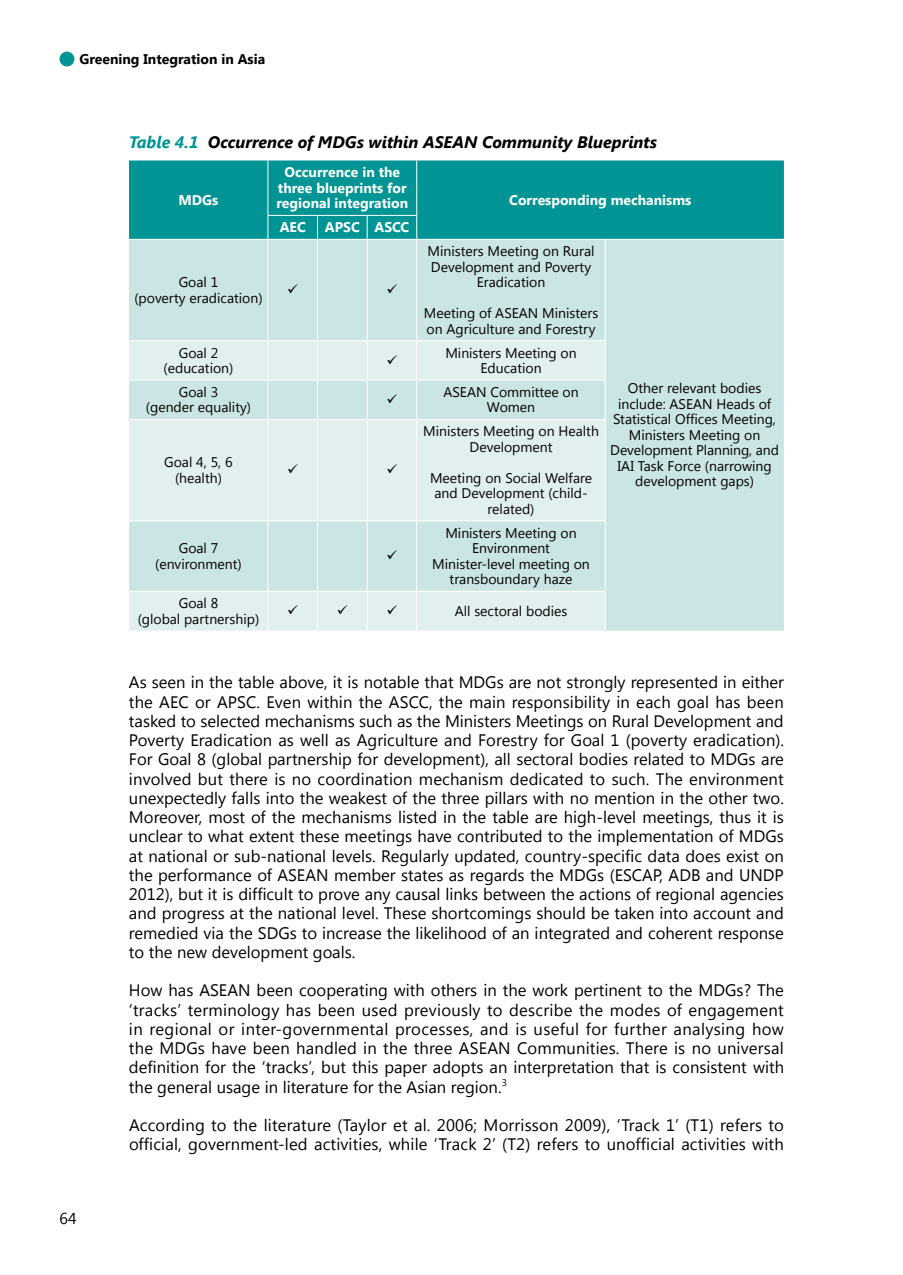
<style>
.page{position:relative;width:903px;height:1275px;background:#fff}
.page>*{position:absolute;margin:0;border:0;box-sizing:border-box;transform-origin:0 0}
.t1{font:16.62px/19.2px "Segoe UI";letter-spacing:.01em;color:#000;text-align:justify}
.t2{font:italic 700 16.62px "Segoe UI";color:#000}
.t3{font:15.75px "Segoe UI";color:#000}
.t4{font:14px/15.4px "Segoe UI";color:#000;text-align:center}
.t5{font:700 14px/15.4px "Segoe UI";color:#fff;text-align:center}
.t6{font:700 14px "Segoe UI";color:#000}
.s1{color:#009495}
</style>
<div class="page">
<div style="left:60px;top:52px;width:14px;height:14px;background:#009495;border-radius:50%"></div>
<div style="left:129px;top:160px;width:655px;height:79px;background:#009495"></div>
<div style="left:129px;top:240px;width:655px;height:391px;background:#cbe4e4"></div>
<svg style="left:129px;top:341px;width:476px;height:290px;background:#d8ebeb"></svg>
<hr style="left:267px;top:160px;width:1px;height:55px;background:#fff">
<hr style="left:416px;top:160px;width:1px;height:55px;background:#fff">
<hr style="left:267px;top:215px;width:50px;height:1px;background:#fff">
<svg style="left:267px;top:216px;width:1px;height:23px"></svg>
<hr style="left:317px;top:215px;width:50px;height:1px;background:#fff">
<svg style="left:317px;top:216px;width:1px;height:23px"></svg>
<hr style="left:367px;top:215px;width:50px;height:1px;background:#fff">
<svg style="left:367px;top:216px;width:1px;height:23px"></svg>
<svg style="left:416px;top:216px;width:1px;height:23px"></svg>
<hr style="left:267px;top:240px;width:1px;height:100px;background:#fff">
<hr style="left:317px;top:240px;width:1px;height:100px;background:#fff">
<hr style="left:367px;top:240px;width:1px;height:100px;background:#fff">
<hr style="left:416px;top:240px;width:1px;height:100px;background:#fff">
<hr style="left:605px;top:240px;width:1px;height:100px;background:#fff">
<hr style="left:129px;top:340px;width:139px;height:1px;background:#fff">
<hr style="left:268px;top:340px;width:49px;height:1px;background:#fff">
<hr style="left:267px;top:341px;width:1px;height:39px;background:#fff">
<hr style="left:317px;top:340px;width:50px;height:1px;background:#fff">
<hr style="left:317px;top:341px;width:1px;height:39px;background:#fff">
<hr style="left:367px;top:340px;width:50px;height:1px;background:#fff">
<hr style="left:367px;top:341px;width:1px;height:39px;background:#fff">
<hr style="left:417px;top:340px;width:189px;height:1px;background:#fff">
<hr style="left:416px;top:341px;width:1px;height:39px;background:#fff">
<hr style="left:605px;top:341px;width:1px;height:39px;background:#fff">
<hr style="left:129px;top:380px;width:139px;height:1px;background:#fff">
<hr style="left:268px;top:380px;width:49px;height:1px;background:#fff">
<hr style="left:267px;top:381px;width:1px;height:38px;background:#fff">
<hr style="left:317px;top:380px;width:50px;height:1px;background:#fff">
<hr style="left:317px;top:381px;width:1px;height:38px;background:#fff">
<hr style="left:367px;top:380px;width:50px;height:1px;background:#fff">
<hr style="left:367px;top:381px;width:1px;height:38px;background:#fff">
<hr style="left:417px;top:380px;width:189px;height:1px;background:#fff">
<hr style="left:416px;top:381px;width:1px;height:38px;background:#fff">
<hr style="left:605px;top:381px;width:1px;height:38px;background:#fff">
<hr style="left:129px;top:419px;width:139px;height:1px;background:#fff">
<hr style="left:268px;top:419px;width:49px;height:1px;background:#fff">
<hr style="left:267px;top:420px;width:1px;height:100px;background:#fff">
<hr style="left:317px;top:419px;width:50px;height:1px;background:#fff">
<hr style="left:317px;top:420px;width:1px;height:100px;background:#fff">
<hr style="left:367px;top:419px;width:50px;height:1px;background:#fff">
<hr style="left:367px;top:420px;width:1px;height:100px;background:#fff">
<hr style="left:417px;top:419px;width:189px;height:1px;background:#fff">
<hr style="left:416px;top:420px;width:1px;height:100px;background:#fff">
<hr style="left:605px;top:420px;width:1px;height:100px;background:#fff">
<hr style="left:129px;top:520px;width:139px;height:1px;background:#fff">
<hr style="left:268px;top:520px;width:49px;height:1px;background:#fff">
<hr style="left:267px;top:521px;width:1px;height:70px;background:#fff">
<hr style="left:317px;top:520px;width:50px;height:1px;background:#fff">
<hr style="left:317px;top:521px;width:1px;height:70px;background:#fff">
<hr style="left:367px;top:520px;width:50px;height:1px;background:#fff">
<hr style="left:367px;top:521px;width:1px;height:70px;background:#fff">
<hr style="left:417px;top:520px;width:189px;height:1px;background:#fff">
<hr style="left:416px;top:521px;width:1px;height:70px;background:#fff">
<hr style="left:605px;top:521px;width:1px;height:70px;background:#fff">
<hr style="left:129px;top:591px;width:139px;height:1px;background:#fff">
<hr style="left:268px;top:591px;width:49px;height:1px;background:#fff">
<hr style="left:267px;top:592px;width:1px;height:39px;background:#fff">
<hr style="left:317px;top:591px;width:50px;height:1px;background:#fff">
<hr style="left:317px;top:592px;width:1px;height:39px;background:#fff">
<hr style="left:367px;top:591px;width:50px;height:1px;background:#fff">
<hr style="left:367px;top:592px;width:1px;height:39px;background:#fff">
<hr style="left:417px;top:591px;width:189px;height:1px;background:#fff">
<hr style="left:416px;top:592px;width:1px;height:39px;background:#fff">
<hr style="left:605px;top:592px;width:1px;height:39px;background:#fff">
<svg style="left:288px;top:284px;width:10px;height:10px"></svg>
<svg style="left:387px;top:284px;width:10px;height:10px"></svg>
<svg style="left:387px;top:355px;width:10px;height:9px"></svg>
<svg style="left:387px;top:394px;width:10px;height:9px"></svg>
<svg style="left:288px;top:465px;width:10px;height:9px"></svg>
<svg style="left:387px;top:465px;width:10px;height:9px"></svg>
<svg style="left:387px;top:550px;width:10px;height:10px"></svg>
<svg style="left:288px;top:605px;width:10px;height:9px"></svg>
<svg style="left:338px;top:605px;width:9px;height:9px"></svg>
<svg style="left:387px;top:605px;width:10px;height:9px"></svg>
<p class="t6" style="left:79px;top:49px;width:187px">Greening Integration in Asia</p>
<p class="t2" style="left:129px;top:130px;width:530px"><span class="s1">Table 4.1</span> Occurrence of MDGs within ASEAN Community Blueprints</p>
<p class="t5" style="left:179px;top:191px;width:41px">MDGs</p>
<p class="t5" style="left:276px;top:164px;width:133px">Occurrence in the three blueprints for regional integration</p>
<p class="t5" style="left:280px;top:219px;width:28px">AEC</p>
<p class="t5" style="left:325px;top:219px;width:86px">APSC ASCC</p>
<p class="t4" style="left:134px;top:274px;width:130px">Goal 1<br>(poverty eradication)</p>
<p class="t5" style="left:509px;top:191px;width:184px">Corresponding mechanisms</p>
<p class="t4" style="left:428px;top:243px;width:168px">Ministers Meeting on Rural<br>Development and Poverty<br>Eradication</p>
<p class="t4" style="left:424px;top:305px;width:176px;text-align:left">Meeting of ASEAN Ministers on Agriculture and Forestry</p>
<p class="t4" style="left:164px;top:344px;width:71px">Goal 2 (education)</p>
<p class="t4" style="left:445px;top:344px;width:133px">Ministers Meeting on<br>Education</p>
<p class="t4" style="left:146px;top:384px;width:107px">Goal 3<br>(gender equality)</p>
<p class="t4" style="left:443px;top:384px;width:137px">ASEAN Committee on<br>Women</p>
<p class="t4" style="left:164px;top:454px;width:70px">Goal 4, 5, 6 (health)</p>
<p class="t4" style="left:155px;top:540px;width:88px">Goal 7 (environment)</p>
<p class="t4" style="left:423px;top:423px;width:177px">Ministers Meeting on Health<br>Development</p>
<p class="t4" style="left:430px;top:469px;width:164px">Meeting on Social Welfare and Development (child&shy;related)</p>
<p class="t4" style="left:432px;top:524px;width:159px">Ministers Meeting on<br>Environment<br>Minister-level meeting on transboundary haze</p>
<p class="t4" style="left:138px;top:595px;width:123px">Goal 8<br>(global partnership)</p>
<p class="t4" style="left:455px;top:602px;width:114px">All sectoral bodies</p>
<p class="t4" style="left:610px;top:380px;width:170px">Other relevant bodies include: ASEAN Heads of<br>Statistical Offices Meeting,<br>Ministers Meeting on<br>Development Planning, and<br>IAI Task Force (narrowing development gaps)</p>
<p class="t3" style="left:60px;top:1207px;width:18px">64</p>
<p class="t1" style="left:129px;top:672px;width:657px">As seen in the table above, it is notable that MDGs are not strongly represented in either the AEC or APSC. Even within the ASCC, the main responsibility in each goal has been tasked to selected mechanisms such as the Ministers Meetings on Rural Development and Poverty Eradication as well as Agriculture and Forestry for Goal 1 (poverty eradication).<br>For Goal 8 (global partnership for development), all sectoral bodies related to MDGs are involved but there is no coordination mechanism dedicated to such. The environment unexpectedly falls into the weakest of the three pillars with no mention in the other two.<br>Moreover, most of the mechanisms listed in the table are high-level meetings, thus it is unclear to what extent these meetings have contributed to the implementation of MDGs at national or sub-national levels. Regularly updated, country-specific data does exist on the performance of ASEAN member states as regards the MDGs (ESCAP, ADB and UNDP 2012), but it is difficult to prove any causal links between the actions of regional agencies and progress at the national level. These shortcomings should be taken into account and remedied via the SDGs to increase the likelihood of an integrated and coherent response to the new development goals.</p>
<p class="t1" style="left:129px;top:980px;width:657px">How has ASEAN been cooperating with others in the work pertinent to the MDGs? The ‘tracks’ terminology has been used previously to describe the modes of engagement in regional or inter-governmental processes, and is useful for further analysing how the MDGs have been handled in the three ASEAN Communities. There is no universal definition for the ‘tracks’, but this paper adopts an interpretation that is consistent with the general usage in literature for the Asian region.<sup>3</sup></p>
<p class="t1" style="left:129px;top:1115px;width:656px">According to the literature (Taylor et al. 2006; Morrisson 2009), ‘Track 1’ (T1) refers to official, government-led activities, while ‘Track 2’ (T2) refers to unofficial activities with</p>
</div>
